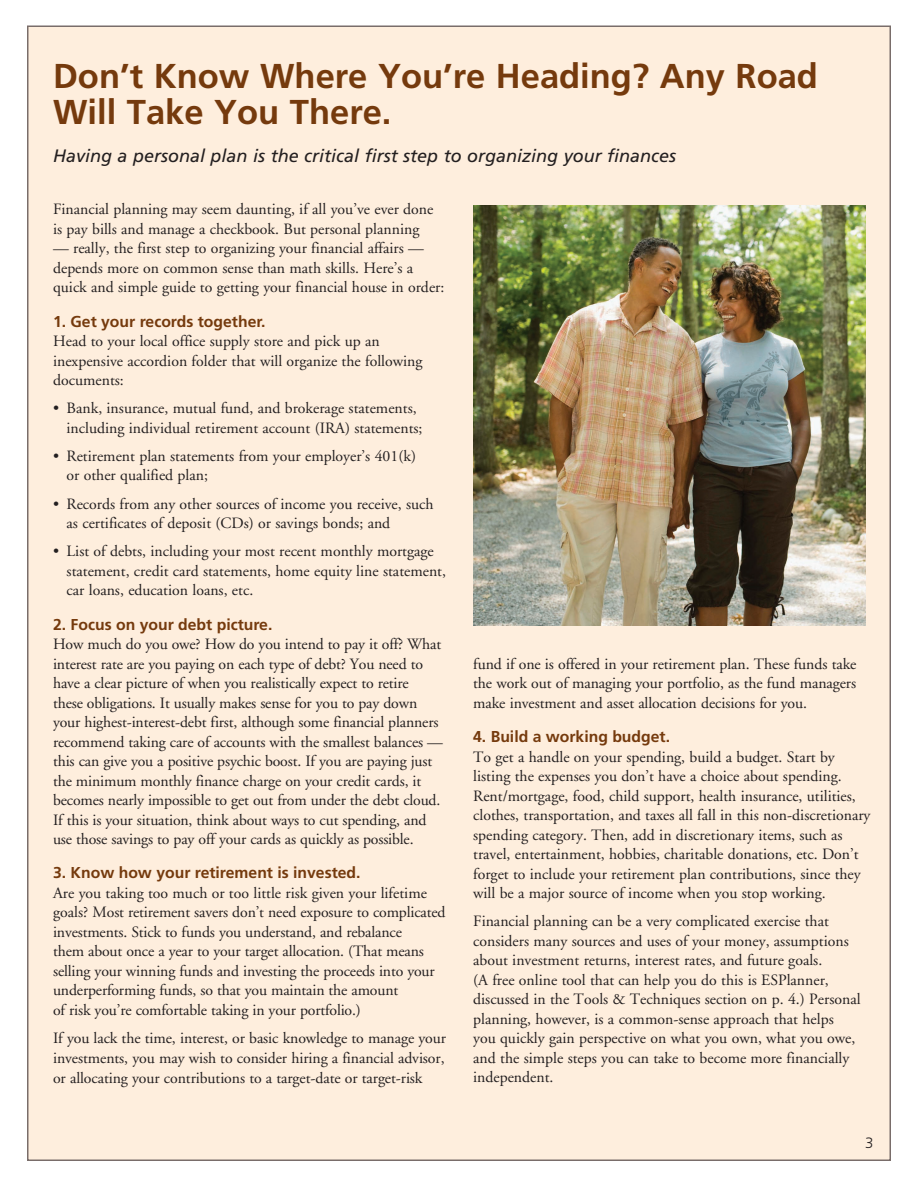
<style>
.page{position:relative;width:918px;height:1188px;background:#fff}
.page>*{position:absolute;margin:0;border:0;box-sizing:border-box;transform-origin:0 0}
.Story_subtitle_bold{font:700 34.5px/36px "Frutiger";color:#753a0d}
.Story_subtitle_bold-2{font:italic 18px "Frutiger";color:#231f20}
.body_copy{font:15.75px/19.5px "Adobe Garamond";color:#231f20}
.subheads{font:700 15.75px "Frutiger";color:#753a0d}
.story_title_frutiger{font:300 15px "Frutiger";color:#231f20}
</style>
<div class="page">
<div style="left:27px;top:26px;width:864px;height:1135px;background:#feeedd;border:2px solid #796d6a"></div>
<img style="left:473px;top:206px;width:392px;height:419px">
<p class="Story_subtitle_bold" style="left:53px;top:58px;width:766px">Don’t Know Where You’re Heading? Any Road<br>Will Take You There.</p>
<p class="Story_subtitle_bold-2" style="left:53px;top:145px;width:625px">Having a personal plan is the critical first step to organizing your finances</p>
<p class="body_copy" style="left:53px;top:200px;width:382px">Financial planning may seem daunting, if all you’ve ever done is pay bills and manage a checkbook. But personal planning</p>
<p class="body_copy" style="left:53px;top:239px;width:393px">— really, the first step to organizing your financial affairs — depends more on common sense than math skills. Here’s a quick and simple guide to getting your financial house in order:</p>
<p class="subheads" style="left:53px;top:312px;width:214px">1. Get your records together.</p>
<p class="body_copy" style="left:53px;top:332px;width:371px">Head to your local office supply store and pick up an inexpensive accordion folder that will organize the following documents:</p>
<p class="body_copy" style="left:67px;top:399px;width:357px;text-indent:-14px">• Bank, insurance, mutual fund, and brokerage statements, including individual retirement account (IRA) statements;</p>
<p class="body_copy" style="left:67px;top:447px;width:351px;text-indent:-14px">• Retirement plan statements from your employer’s 401(k) or other qualified plan;</p>
<p class="body_copy" style="left:67px;top:494px;width:369px;text-indent:-14px">• Records from any other sources of income you receive, such as certificates of deposit (CDs) or savings bonds; and</p>
<p class="body_copy" style="left:67px;top:542px;width:381px;text-indent:-14px">• List of debts, including your most recent monthly mortgage statement, credit card statements, home equity line statement, car loans, education loans, etc.</p>
<p class="subheads" style="left:53px;top:615px;width:221px">2. Focus on your debt picture.</p>
<p class="body_copy" style="left:53px;top:635px;width:391px">How much do you owe? How do you intend to pay it off? What interest rate are you paying on each type of debt? You need to have a clear picture of when you realistically expect to retire<br>these obligations. It usually makes sense for you to pay down your highest-interest-debt first, although some financial planners recommend taking care of accounts with the smallest balances — this can give you a positive psychic boost. If you are paying just the minimum monthly finance charge on your credit cards, it becomes nearly impossible to get out from under the debt cloud.<br>If this is your situation, think about ways to cut spending, and use those savings to pay off your cards as quickly as possible.</p>
<p class="subheads" style="left:53px;top:864px;width:309px">3. Know how your retirement is invested.</p>
<p class="body_copy" style="left:53px;top:884px;width:394px">Are you taking too much or too little risk given your lifetime goals? Most retirement savers don’t need exposure to complicated investments. Stick to funds you understand, and rebalance<br>them about once a year to your target allocation. (That means selling your winning funds and investing the proceeds into your underperforming funds, so that you maintain the amount<br>of risk you’re comfortable taking in your portfolio.)</p>
<p class="body_copy" style="left:53px;top:1029px;width:394px;text-align:justify">If you lack the time, interest, or basic knowledge to manage your investments, you may wish to consider hiring a financial advisor, or allocating your contributions to a target-date or target-risk</p>
<p class="body_copy" style="left:473px;top:655px;width:385px;text-align:justify">fund if one is offered in your retirement plan. These funds take the work out of managing your portfolio, as the fund managers make investment and asset allocation decisions for you.</p>
<p class="subheads" style="left:473px;top:727px;width:198px">4. Build a working budget.</p>
<p class="body_copy" style="left:473px;top:747px;width:399px">To get a handle on your spending, build a budget. Start by listing the expenses you don’t have a choice about spending.<br>Rent/mortgage, food, child support, health insurance, utilities, clothes, transportation, and taxes all fall in this non-discretionary spending category. Then, add in discretionary items, such as travel, entertainment, hobbies, charitable donations, etc. Don’t forget to include your retirement plan contributions, since they will be a major source of income when you stop working.</p>
<p class="body_copy" style="left:473px;top:912px;width:389px">Financial planning can be a very complicated exercise that considers many sources and uses of your money, assumptions about investment returns, interest rates, and future goals.<br>(A free online tool that can help you do this is ESPlanner, discussed in the Tools &amp; Techniques section on p. 4.) Personal planning, however, is a common-sense approach that helps<br>you quickly gain perspective on what you own, what you owe, and the simple steps you can take to become more financially independent.</p>
<p class="story_title_frutiger" style="left:865px;top:1135px;width:10px">3</p>
</div>
